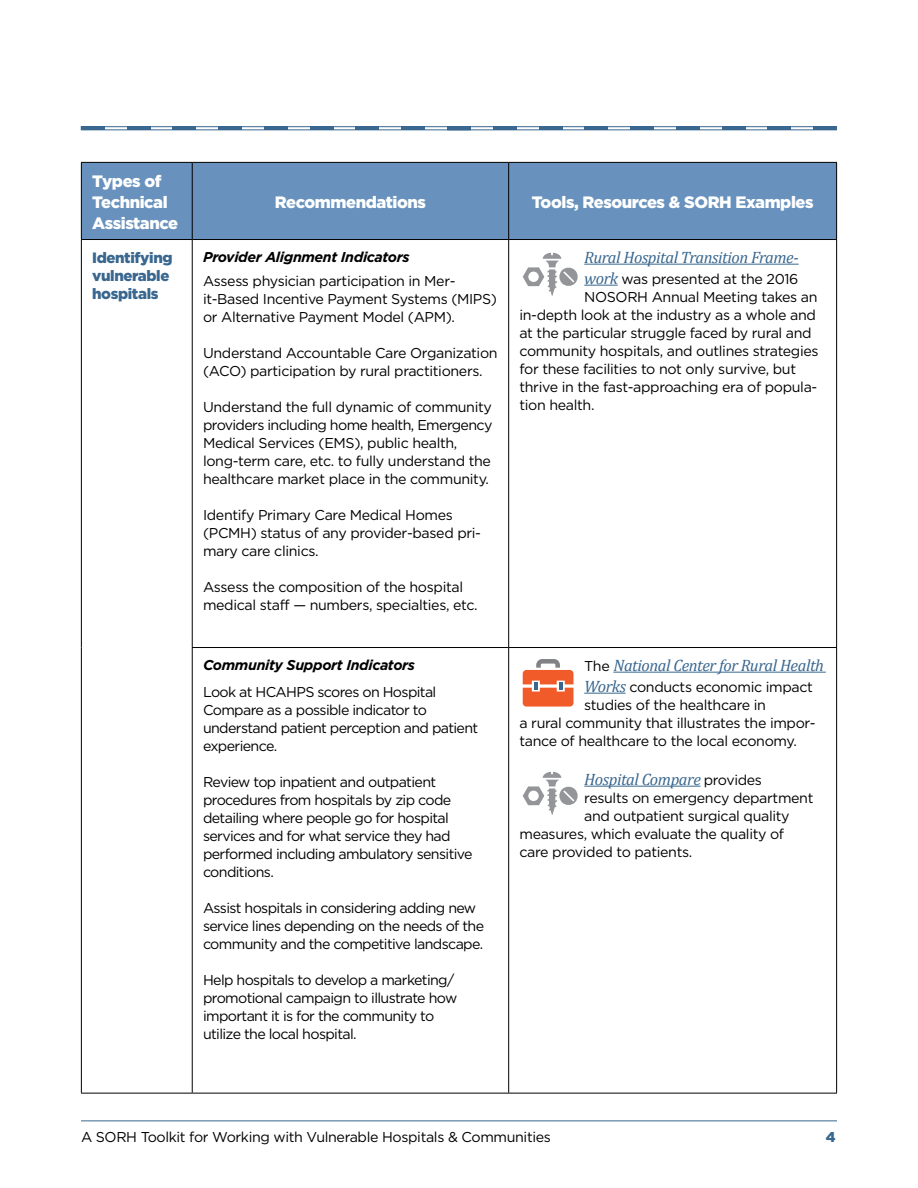
<style>
.page{position:relative;width:918px;height:1188px;background:#fff}
.page>*{position:absolute;margin:0;border:0;box-sizing:border-box;transform-origin:0 0}
.t1{font:italic 16.5px "Cambria";letter-spacing:-.025em;color:#39678f}
.t2{font:900 16.5px/21px "Gotham HTF";letter-spacing:-.025em;color:#fff}
.t3{font:900 15px/18px "Gotham HTF";letter-spacing:-.025em;color:#39678f}
.t4{font:14.25px/18px "Gotham HTF";letter-spacing:-.025em;color:#000}
.t5{font:14.25px/18px "Gotham HTF";letter-spacing:-.045em;color:#000}
.t6{font:italic 700 14.25px "Gotham";letter-spacing:-.025em;color:#000}
.t7{font:900 14.25px "Gotham HTF";color:#39678f}
.s1{font-family:"Cambria";font-style:italic;font-size:16.5px;color:#39678f}
.s2{font-family:"Gotham HTF";font-style:normal;font-size:14.25px;color:#000}
</style>
<div class="page">
<hr style="left:81px;top:1120px;width:756px;height:1px;background:#39678f">
<div style="left:82px;top:163px;width:754px;height:76px;background:#6892bd"></div>
<hr style="left:81px;top:162px;width:111px;height:1px;background:#000">
<hr style="left:81px;top:163px;width:1px;height:76px;background:#000">
<hr style="left:192px;top:162px;width:317px;height:1px;background:#000">
<hr style="left:192px;top:163px;width:1px;height:76px;background:#000">
<hr style="left:509px;top:162px;width:328px;height:1px;background:#000">
<hr style="left:508px;top:163px;width:1px;height:76px;background:#000">
<hr style="left:836px;top:163px;width:1px;height:76px;background:#000">
<hr style="left:81px;top:239px;width:111px;height:1px;background:#000">
<hr style="left:81px;top:240px;width:1px;height:408px;background:#000">
<hr style="left:192px;top:239px;width:317px;height:1px;background:#000">
<hr style="left:192px;top:240px;width:1px;height:407px;background:#000">
<hr style="left:509px;top:239px;width:328px;height:1px;background:#000">
<hr style="left:508px;top:240px;width:1px;height:407px;background:#000">
<hr style="left:836px;top:240px;width:1px;height:407px;background:#000">
<hr style="left:81px;top:648px;width:1px;height:445px;background:#000">
<hr style="left:192px;top:647px;width:317px;height:1px;background:#000">
<hr style="left:192px;top:648px;width:1px;height:445px;background:#000">
<hr style="left:509px;top:647px;width:328px;height:1px;background:#000">
<hr style="left:508px;top:648px;width:1px;height:445px;background:#000">
<hr style="left:836px;top:648px;width:1px;height:445px;background:#000">
<hr style="left:81px;top:1093px;width:111px;height:1px;background:#000">
<hr style="left:192px;top:1093px;width:317px;height:1px;background:#000">
<hr style="left:509px;top:1093px;width:328px;height:1px;background:#000">
<hr style="left:584px;top:264px;width:215px;height:1px;background:#39678f">
<hr style="left:584px;top:285px;width:34px;height:1px;background:#39678f">
<hr style="left:613px;top:672px;width:213px;height:1px;background:#39678f">
<hr style="left:584px;top:693px;width:42px;height:1px;background:#39678f">
<hr style="left:584px;top:786px;width:117px;height:1px;background:#39678f">
<svg style="left:523px;top:253px;width:55px;height:43px"></svg>
<svg style="left:523px;top:772px;width:55px;height:43px"></svg>
<div style="left:81px;top:126px;width:389px;height:4px;border:1px solid #39678f"></div>
<div style="left:447px;top:126px;width:390px;height:4px;border:1px solid #39678f"></div>
<svg style="left:523px;top:659px;width:50px;height:48px"></svg>
<p class="t2" style="left:92px;top:170px;width:88px">Types of<br>Technical<br>Assistance</p>
<p class="t2" style="left:275px;top:191px;width:153px">Recommendations</p>
<p class="t2" style="left:532px;top:191px;width:283px">Tools, Resources &amp; SORH Examples</p>
<p class="t3" style="left:92px;top:248px;width:82px">Identifying vulnerable hospitals</p>
<p class="t6" style="left:203px;top:248px;width:208px">Provider Alignment Indicators</p>
<p class="t4" style="left:203px;top:271px;width:296px">Assess physician participation in Mer&shy;it-Based Incentive Payment Systems (MIPS) or Alternative Payment Model (APM).</p>
<p class="t4" style="left:203px;top:343px;width:296px">Understand Accountable Care Organization (ACO) participation by rural practitioners.</p>
<p class="t4" style="left:203px;top:397px;width:291px">Understand the full dynamic of community providers including home health, Emergency Medical Services (EMS), public health, long-term care, etc. to fully understand the healthcare market place in the community.</p>
<p class="t4" style="left:203px;top:505px;width:280px">Identify Primary Care Medical Homes (PCMH) status of any provider-based pri&shy;mary care clinics.</p>
<p class="t4" style="left:203px;top:577px;width:276px">Assess the composition of the hospital medical staff — numbers, specialties, etc.</p>
<p class="t6" style="left:203px;top:656px;width:214px">Community Support Indicators</p>
<p class="t5" style="left:203px;top:682px;width:277px">Look at HCAHPS scores on Hospital<br>Compare as a possible indicator to understand patient perception and patient experience.</p>
<p class="t5" style="left:203px;top:772px;width:271px">Review top inpatient and outpatient procedures from hospitals by zip code detailing where people go for hospital services and for what service they had performed including ambulatory sensitive conditions.</p>
<p class="t5" style="left:203px;top:898px;width:283px">Assist hospitals in considering adding new service lines depending on the needs of the community and the competitive landscape.</p>
<p class="t5" style="left:203px;top:970px;width:256px">Help hospitals to develop a marketing/ promotional campaign to illustrate how important it is for the community to utilize the local hospital.</p>
<p class="t1" style="left:584px;top:246px;width:216px">Rural Hospital Transition Frame-</p>
<p class="t4" style="left:584px;top:270px;width:216px"><span class="s1">work</span> was presented at the 2016</p>
<p class="t4" style="left:584px;top:288px;width:235px">NOSORH Annual Meeting takes an</p>
<p class="t4" style="left:519px;top:306px;width:298px">in-depth look at the industry as a whole and</p>
<p class="t4" style="left:519px;top:324px;width:294px">at the particular struggle faced by rural and</p>
<p class="t4" style="left:519px;top:342px;width:301px">community hospitals, and outlines strategies</p>
<p class="t4" style="left:519px;top:360px;width:278px">for these facilities to not only survive, but</p>
<p class="t4" style="left:519px;top:378px;width:299px">thrive in the fast-approaching era of popula-</p>
<p class="t4" style="left:519px;top:396px;width:77px">tion health.</p>
<p class="t1" style="left:584px;top:654px;width:241px"><span class="s2">The</span> National Center for Rural Health</p>
<p class="t4" style="left:584px;top:678px;width:230px"><span class="s1">Works</span> conducts economic impact</p>
<p class="t4" style="left:584px;top:696px;width:183px">studies of the healthcare in</p>
<p class="t4" style="left:519px;top:714px;width:298px">a rural community that illustrates the impor-</p>
<p class="t4" style="left:519px;top:732px;width:279px">tance of healthcare to the local economy.</p>
<p class="t1" style="left:584px;top:768px;width:179px">Hospital Compare <span class="s2">provides</span></p>
<p class="t4" style="left:584px;top:789px;width:231px">results on emergency department</p>
<p class="t4" style="left:584px;top:807px;width:207px">and outpatient surgical quality</p>
<p class="t4" style="left:519px;top:825px;width:266px">measures, which evaluate the quality of</p>
<p class="t4" style="left:519px;top:843px;width:174px">care provided to patients.</p>
<p class="t4" style="left:81px;top:1128px;width:471px">A SORH Toolkit for Working with Vulnerable Hospitals &amp; Communities</p>
<p class="t7" style="left:826px;top:1128px;width:11px">4</p>
</div>
